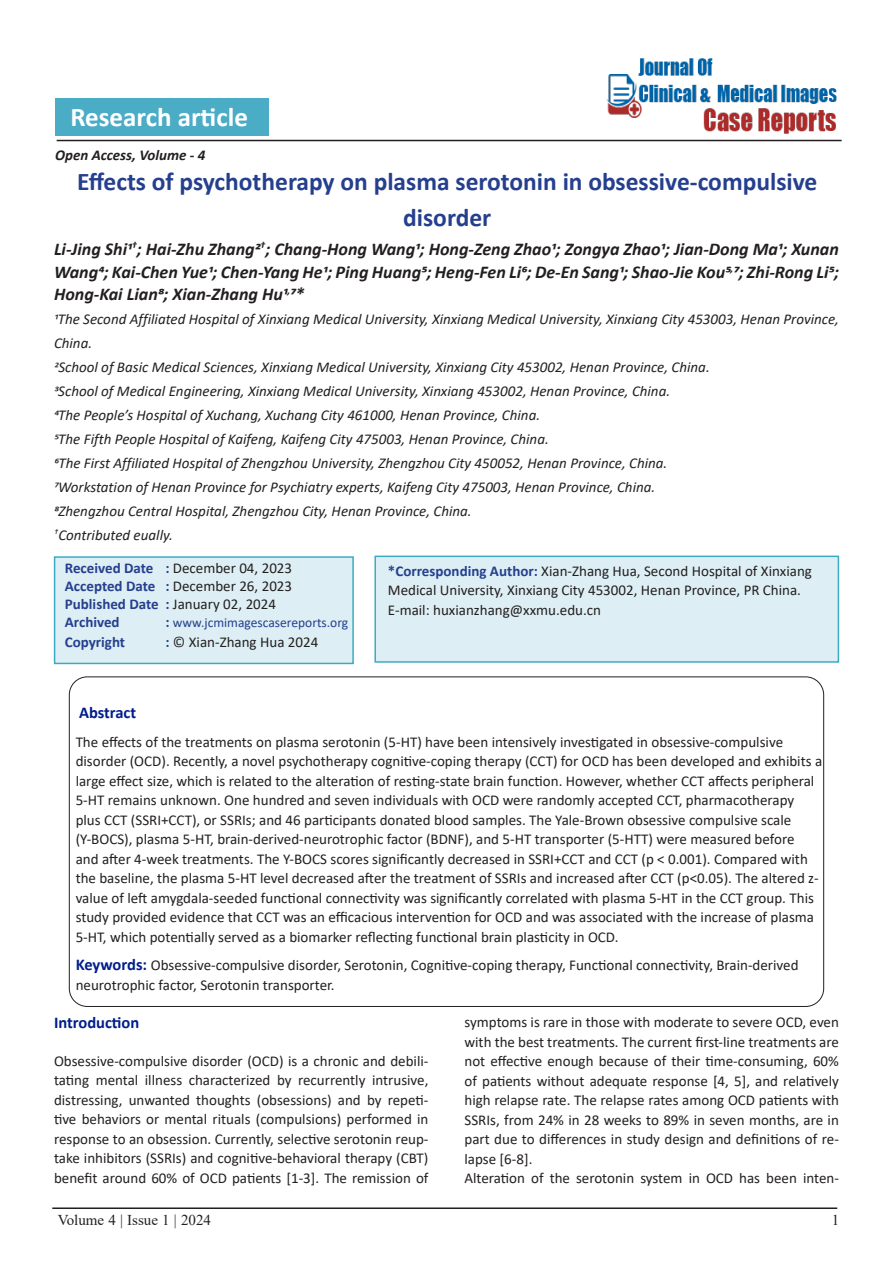
<style>
.page{position:relative;width:893px;height:1263px;background:#fff}
.page>*{position:absolute;margin:0;border:0;box-sizing:border-box;transform-origin:0 0}
.t1{font:700 27px "Calibri";color:#fff}
.Tittle{font:700 25.5px/36px "Calibri";color:#253f8e;text-align:center}
.Paragraph_Style_1{font:italic 700 18px/22.5px "Calibri";color:#231f20;text-align:justify}
.side_heading_new{font:700 16.5px "Calibri";color:#001d8c}
.side_heading_new-2{font:15px/19.5px "Calibri";color:#231f20}
.Paragraph_Style_1-2{font:15px/19.5px "Calibri";color:#231f20;text-align:justify}
.Paragraph_Style_1-3{font:italic 15px/24px "Calibri";color:#231f20}
.Paragraph_Style_1-4{font:700 15px/18px "Calibri";color:#253f8e}
.t2{font:15px "Times New Roman";color:#231f20}
.t3{font:italic 700 15px "Calibri";color:#231f20}
.Paragraph_Style_1-5{font:13.5px "Calibri";color:#253f8e}
.s1{font-weight:400;color:#231f20}
.s2{font-weight:700;font-size:15px}
.s3{font-weight:700;color:#253f8e}
.s4{font-weight:700;font-size:16.5px;color:#001d8c}
</style>
<div class="page">
<hr style="left:57px;top:140px;width:785px;height:1px;background:#231f20">
<hr style="left:52px;top:1207px;width:785px;height:2px;background:#231f20">
<div style="left:55px;top:98px;width:213px;height:38px;background:#4bacc6"></div>
<div style="left:374px;top:556px;width:465px;height:107px;background:#ddeff4;border:2px solid #3daac4"></div>
<div style="left:54px;top:556px;width:300px;height:108px;background:#ddeff4;border:2px solid #3daac4"></div>
<img style="left:605px;top:58px;width:234px;height:82px">
<p class="t1" style="left:70px;top:97px;width:179px">Research article</p>
<p class="t3" style="left:55px;top:144px;width:152px">Open Access, Volume - 4</p>
<p class="Tittle" style="left:77px;top:163px;width:742px">Effects of psychotherapy on plasma serotonin in obsessive-compulsive disorder</p>
<p class="Paragraph_Style_1" style="left:54px;top:237px;width:786px">Li-Jing Shi1<sup>†</sup>; Hai-Zhu Zhang2<sup>†</sup>; Chang-Hong Wang1; Hong-Zeng Zhao1; Zongya Zhao1; Jian-Dong Ma1; Xunan Wang4; Kai-Chen Yue1; Chen-Yang He1; Ping Huang5; Heng-Fen Li6; De-En Sang1; Shao-Jie Kou5<sup>,</sup>7; Zhi-Rong Li5; Hong-Kai Lian8; Xian-Zhang Hu1<sup>,</sup>7*</p>
<p class="Paragraph_Style_1-3" style="left:54px;top:307px;width:786px">1The Second Affiliated Hospital of Xinxiang Medical University, Xinxiang Medical University, Xinxiang City 453003, Henan Province,<br>China.</p>
<p class="Paragraph_Style_1-3" style="left:54px;top:355px;width:657px">2School of Basic Medical Sciences, Xinxiang Medical University, Xinxiang City 453002, Henan Province, China.</p>
<p class="Paragraph_Style_1-3" style="left:54px;top:379px;width:618px">3School of Medical Engineering, Xinxiang Medical University, Xinxiang 453002, Henan Province, China.</p>
<p class="Paragraph_Style_1-3" style="left:54px;top:403px;width:488px">4The People’s Hospital of Xuchang, Xuchang City 461000, Henan Province, China.</p>
<p class="Paragraph_Style_1-3" style="left:54px;top:427px;width:496px">5The Fifth People Hospital of Kaifeng, Kaifeng City 475003, Henan Province, China.</p>
<p class="Paragraph_Style_1-3" style="left:54px;top:451px;width:615px">6The First Affiliated Hospital of Zhengzhou University, Zhengzhou City 450052, Henan Province, China.</p>
<p class="Paragraph_Style_1-3" style="left:54px;top:475px;width:603px">7Workstation of Henan Province for Psychiatry experts, Kaifeng City 475003, Henan Province, China.</p>
<p class="Paragraph_Style_1-3" style="left:54px;top:499px;width:419px">8Zhengzhou Central Hospital, Zhengzhou City, Henan Province, China.</p>
<p class="Paragraph_Style_1-3" style="left:54px;top:523px;width:120px"><sup>†</sup>Contributed eually.</p>
<p class="Paragraph_Style_1-4" style="left:65px;top:559px;width:229px">Received Date : <span class="s1">December 04, 2023<br></span>Accepted Date : <span class="s1">December 26, 2023<br></span>Published Date : <span class="s1">January 02, 2024<br></span>Archived</p>
<p class="Paragraph_Style_1-5" style="left:165px;top:613px;width:184px"><span class="s2">:</span> www.jcmimagescasereports.org</p>
<p class="Paragraph_Style_1-4" style="left:65px;top:632px;width:62px">Copyright</p>
<p class="Paragraph_Style_1-2" style="left:165px;top:631px;width:154px"><span class="s3">:</span> © Xian-Zhang Hua 2024</p>
<p class="Paragraph_Style_1-2" style="left:388px;top:561px;width:425px;text-align:left"><span class="s3">*Corresponding Author:</span> Xian-Zhang Hua, Second Hospital of Xinxiang<br>Medical University, Xinxiang City 453002, Henan Province, PR China.<br>E-mail: huxianzhang@xxmu.edu.cn</p>
<p class="side_heading_new" style="left:79px;top:701px;width:59px">Abstract</p>
<p class="side_heading_new-2" style="left:76px;top:731px;width:748px">The effects of the treatments on plasma serotonin (5-HT) have been intensively investigated in obsessive-compulsive disorder (OCD). Recently, a novel psychotherapy cognitive-coping therapy (CCT) for OCD has been developed and exhibits a large effect size, which is related to the alteration of resting-state brain function. However, whether CCT affects peripheral 5-HT remains unknown. One hundred and seven individuals with OCD were randomly accepted CCT, pharmacotherapy plus CCT (SSRI+CCT), or SSRIs; and 46 participants donated blood samples. The Yale-Brown obsessive compulsive scale (Y-BOCS), plasma 5-HT, brain-derived-neurotrophic factor (BDNF), and 5-HT transporter (5-HTT) were measured before<br>and after 4-week treatments. The Y-BOCS scores significantly decreased in SSRI+CCT and CCT (p &lt; 0.001). Compared with the baseline, the plasma 5-HT level decreased after the treatment of SSRIs and increased after CCT (p&lt;0.05). The altered z&shy;value of left amygdala-seeded functional connectivity was significantly correlated with plasma 5-HT in the CCT group. This study provided evidence that CCT was an efficacious intervention for OCD and was associated with the increase of plasma 5-HT, which potentially served as a biomarker reflecting functional brain plasticity in OCD.</p>
<p class="side_heading_new-2" style="left:76px;top:955px;width:724px"><span class="s4">Keywords:</span> Obsessive-compulsive disorder, Serotonin, Cognitive-coping therapy, Functional connectivity, Brain-derived neurotrophic factor, Serotonin transporter.</p>
<p class="side_heading_new" style="left:54px;top:1011px;width:87px">Introduction</p>
<p class="Paragraph_Style_1-2" style="left:54px;top:1050px;width:376px">Obsessive-compulsive disorder (OCD) is a chronic and debili&shy;tating mental illness characterized by recurrently intrusive, distressing, unwanted thoughts (obsessions) and by repeti&shy;tive behaviors or mental rituals (compulsions) performed in response to an obsession. Currently, selective serotonin reup&shy;take inhibitors (SSRIs) and cognitive-behavioral therapy (CBT) benefit around 60% of OCD patients [1-3]. The remission of</p>
<p class="Paragraph_Style_1-2" style="left:464px;top:1012px;width:376px">symptoms is rare in those with moderate to severe OCD, even with the best treatments. The current first-line treatments are not effective enough because of their time-consuming, 60% of patients without adequate response [4, 5], and relatively high relapse rate. The relapse rates among OCD patients with SSRIs, from 24% in 28 weeks to 89% in seven months, are in part due to differences in study design and definitions of re&shy;lapse [6-8].</p>
<p class="Paragraph_Style_1-2" style="left:464px;top:1168px;width:376px">Alteration of the serotonin system in OCD has been inten-</p>
<p class="t2" style="left:58px;top:1210px;width:155px">Volume 4 | Issue 1 | 2024</p>
<p class="t2" style="left:832px;top:1210px;width:9px">1</p>
</div>
